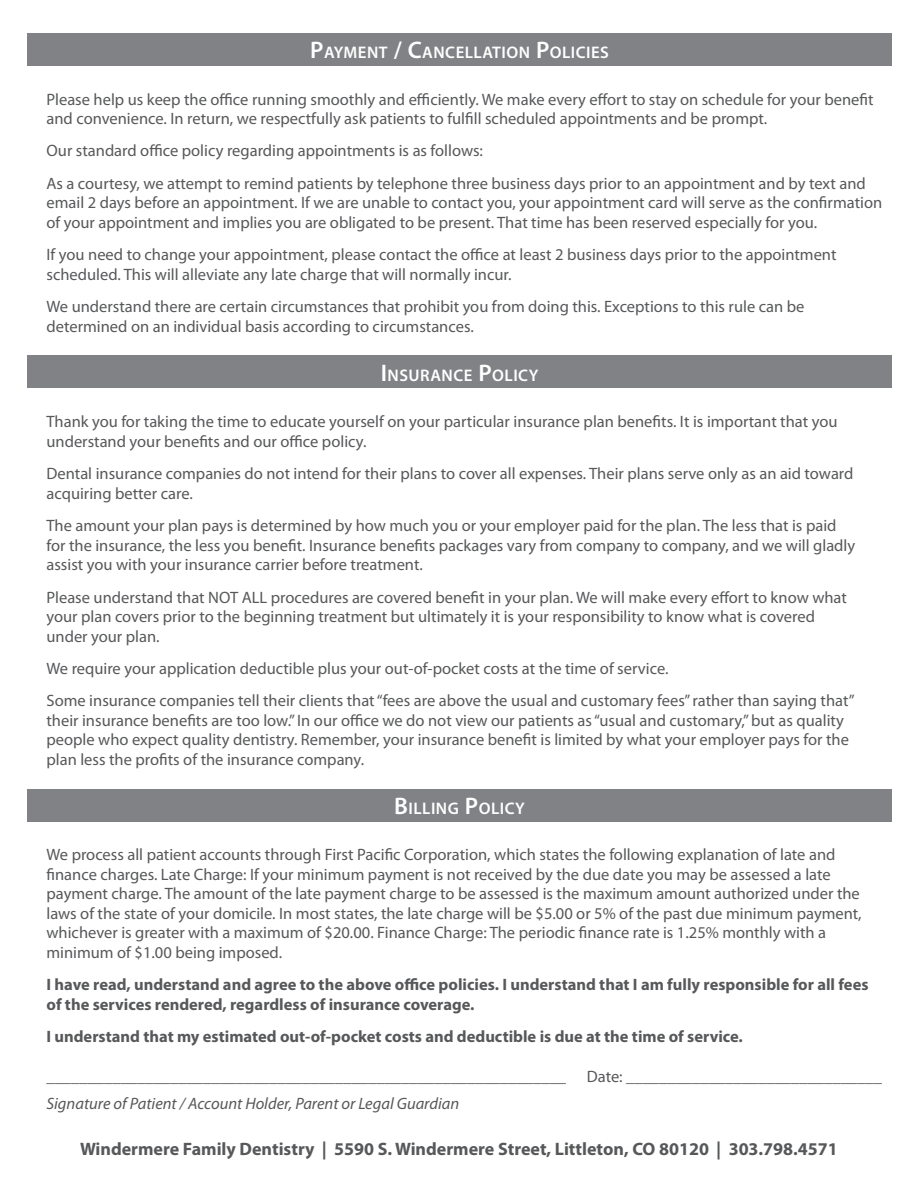
<style>
.page{position:relative;width:918px;height:1188px;background:#fff}
.page>*{position:absolute;margin:0;border:0;box-sizing:border-box;transform-origin:0 0}
.textbold{font:700 18px "Myriad Pro";color:#57585a}
.Header1{font:600 16.8px "Myriad Pro";letter-spacing:.03em;color:#fff}
.textbold-2{font:16.5px/19.5px "Myriad Pro";color:#57585a}
.textbold-3{font:700 16.5px/19.5px "Myriad Pro";color:#57585a}
.s1{font-size:24px}
.s2{font-style:italic}
</style>
<div class="page">
<div style="left:27px;top:33px;width:865px;height:33px;background:#808285"></div>
<div style="left:27px;top:356px;width:865px;height:32px;background:#808285"></div>
<div style="left:27px;top:789px;width:865px;height:32px;background:#808285"></div>
<p class="Header1" style="left:310px;top:42px;width:300px"><span class="s1">P</span>AYMENT <span class="s1">/ C</span>ANCELLATION <span class="s1">P</span>OLICIES</p>
<p class="textbold-2" style="left:46px;top:89px;width:829px">Please help us keep the office running smoothly and efficiently. We make every effort to stay on schedule for your benefit and convenience. In return, we respectfully ask patients to fulfill scheduled appointments and be prompt.</p>
<p class="textbold-2" style="left:46px;top:141px;width:438px">Our standard office policy regarding appointments is as follows:</p>
<p class="textbold-2" style="left:46px;top:173px;width:837px">As a courtesy, we attempt to remind patients by telephone three business days prior to an appointment and by text and email 2 days before an appointment. If we are unable to contact you, your appointment card will serve as the confirmation of your appointment and implies you are obligated to be present. That time has been reserved especially for you.</p>
<p class="textbold-2" style="left:46px;top:245px;width:792px">If you need to change your appointment, please contact the office at least 2 business days prior to the appointment scheduled. This will alleviate any late charge that will normally incur.</p>
<p class="textbold-2" style="left:46px;top:297px;width:759px">We understand there are certain circumstances that prohibit you from doing this. Exceptions to this rule can be determined on an individual basis according to circumstances.</p>
<p class="Header1" style="left:381px;top:365px;width:159px"><span class="s1">I</span> NSURANCE <span class="s1">P</span>OLICY</p>
<p class="textbold-2" style="left:46px;top:412px;width:793px">Thank you for taking the time to educate yourself on your particular insurance plan benefits. It is important that you understand your benefits and our office policy.</p>
<p class="textbold-2" style="left:46px;top:464px;width:808px">Dental insurance companies do not intend for their plans to cover all expenses. Their plans serve only as an aid toward acquiring better care.</p>
<p class="textbold-2" style="left:46px;top:516px;width:810px">The amount your plan pays is determined by how much you or your employer paid for the plan. The less that is paid for the insurance, the less you benefit. Insurance benefits packages vary from company to company, and we will gladly assist you with your insurance carrier before treatment.</p>
<p class="textbold-2" style="left:46px;top:587px;width:802px">Please understand that NOT ALL procedures are covered benefit in your plan. We will make every effort to know what your plan covers prior to the beginning treatment but ultimately it is your responsibility to know what is covered under your plan.</p>
<p class="textbold-2" style="left:46px;top:658px;width:624px">We require your application deductible plus your out-of-pocket costs at the time of service.</p>
<p class="textbold-2" style="left:46px;top:691px;width:810px">Some insurance companies tell their clients that “fees are above the usual and customary fees” rather than saying that” their insurance benefits are too low.” In our office we do not view our patients as “usual and customary,” but as quality people who expect quality dentistry. Remember, your insurance benefit is limited by what your employer pays for the plan less the profits of the insurance company.</p>
<p class="Header1" style="left:394px;top:798px;width:132px"><span class="s1">B</span>ILLING <span class="s1">P</span>OLICY</p>
<p class="textbold-2" style="left:46px;top:845px;width:817px">We process all patient accounts through First Pacific Corporation, which states the following explanation of late and finance charges. Late Charge: If your minimum payment is not received by the due date you may be assessed a late payment charge. The amount of the late payment charge to be assessed is the maximum amount authorized under the laws of the state of your domicile. In most states, the late charge will be $5.00 or 5% of the past due minimum payment, whichever is greater with a maximum of $20.00. Finance Charge: The periodic finance rate is 1.25% monthly with a minimum of $1.00 being imposed.</p>
<p class="textbold-3" style="left:46px;top:974px;width:824px">I have read, understand and agree to the above office policies. I understand that I am fully responsible for all fees of the services rendered, regardless of insurance coverage.</p>
<p class="textbold-3" style="left:46px;top:1026px;width:698px">I understand that my estimated out-of-pocket costs and deductible is due at the time of service.</p>
<p class="textbold-2" style="left:46px;top:1063px;width:837px;line-height:27px">_______________________________________________________________ Date: _______________________________<br><span class="s2">Signature of Patient / Account Holder, Parent or Legal Guardian</span></p>
<p class="textbold" style="left:80px;top:1137px;width:759px">Windermere Family Dentistry | 5590 S. Windermere Street, Littleton, CO 80120 | 303.798.4571</p>
</div>
